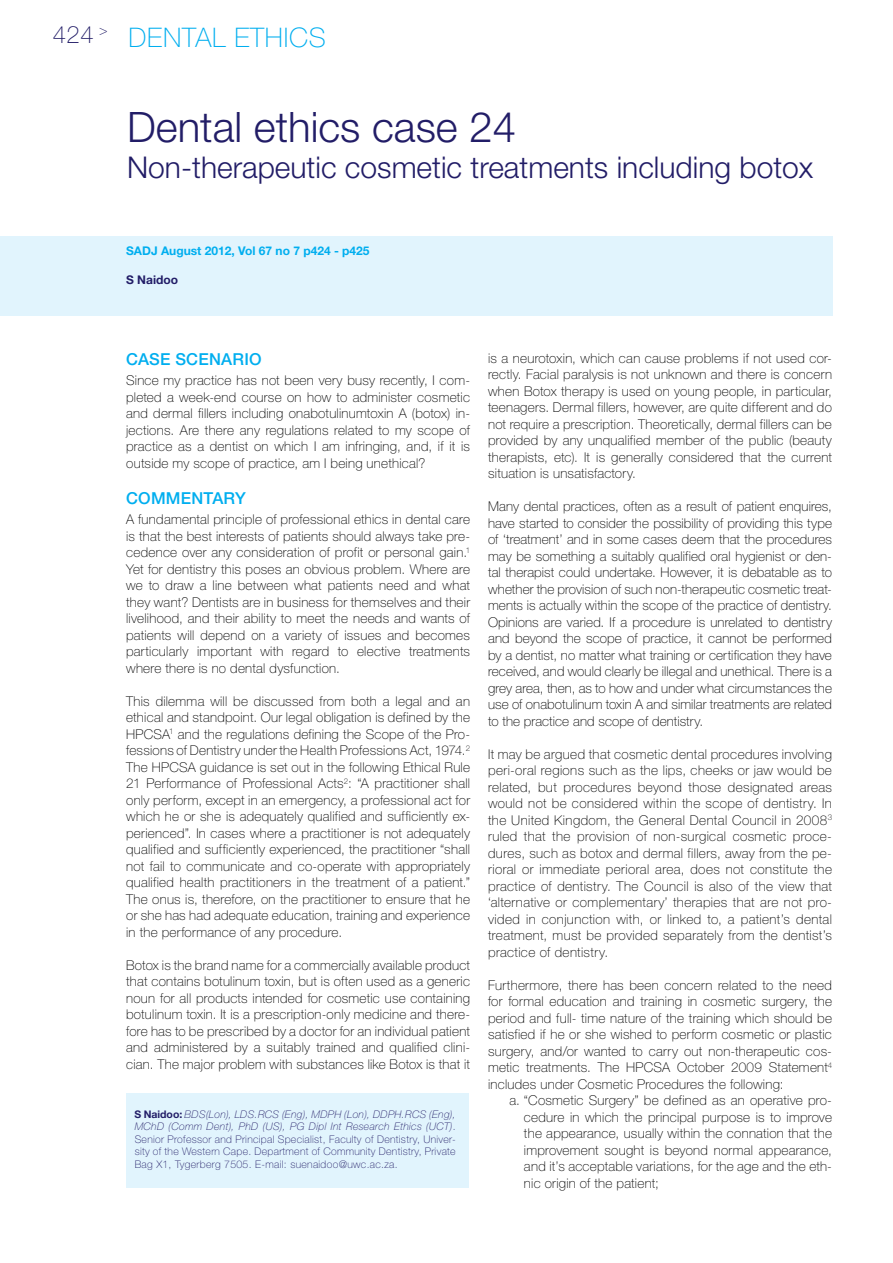
<style>
.page{position:relative;width:893px;height:1263px;background:#fff}
.page>*{position:absolute;margin:0;border:0;box-sizing:border-box;transform-origin:0 0}
.t1{font:300 42px "Helvetica Neue LT Std";color:#221d67}
.t2{font:300 30px "Helvetica Neue LT Std";color:#221d67}
.t3{font:100 27px "Helvetica Neue LT Std";letter-spacing:.025em;color:#00aeef}
.t4{font:500 16.5px "Helvetica Neue LT Std";letter-spacing:.015em;color:#00aeef}
.t5{font:100 13.5px/16.5px "Helvetica Neue LT Std";letter-spacing:.02em;color:#000;text-align:justify}
.t6{font:700 12px "Helvetica Neue LT Std";color:#00aeef}
.t7{font:700 12px "Helvetica Neue LT Std";color:#221d67}
.t8{font:100 10.5px/12.6px "Helvetica Neue LT Std";letter-spacing:.03em;color:#221d67;text-align:justify}
.s1{font-size:24px;color:#221d67}
.s2{font-weight:700}
.s3{font-style:italic}
</style>
<div class="page">
<div style="left:0;top:236px;width:832px;height:79px;background:#e1f4fd"></div>
<div style="left:126px;top:1093px;width:343px;height:95px;background:#e1f4fd"></div>
<h3 class="t3" style="left:53px;top:22px;width:146px"><span class="s1">424</span> <sup>&gt;</sup> dental</h3>
<h3 class="t3" style="left:234px;top:22px;width:32px">ethics</h3>
<h1 class="t1" style="left:127px;top:101px;width:391px">Dental ethics case 24</h1>
<h2 class="t2" style="left:127px;top:149px;width:688px">Non-therapeutic cosmetic treatments including botox</h2>
<p class="t6" style="left:126px;top:244px;width:245px">SADJ August 2012, Vol 67 no 7 p424 - p425</p>
<p class="t7" style="left:126px;top:273px;width:53px">S Naidoo</p>
<p class="t4" style="left:126px;top:349px;width:85px">CASE SCENA</p>
<p class="t4" style="left:233px;top:349px;width:21px">RIO</p>
<p class="t5" style="left:126px;top:372px;width:345px">Since my practice has not been very busy recently, I com&shy;pleted a week-end course on how to administer cosmetic and dermal fillers including onabotulinumtoxin A (botox) in&shy;jections. Are there any regulations related to my scope of practice as a dentist on which I am infringing, and, if it is outside my scope of practice, am I being unethical?</p>
<p class="t4" style="left:126px;top:488px;width:121px">CO MMENTARY</p>
<p class="t5" style="left:126px;top:511px;width:345px">A fundamental principle of professional ethics in dental care is that the best interests of patients should always take pre&shy;cedence over any consideration of profit or personal gain.<sup>1<br></sup>Yet for dentistry this poses an obvious problem. Where are we to draw a line between what patients need and what they want? Dentists are in business for themselves and their livelihood, and their ability to meet the needs and wants of patients will depend on a variety of issues and becomes particularly important with regard to elective treatments where there is no dental dysfunction.</p>
<p class="t5" style="left:126px;top:693px;width:345px">This dilemma will be discussed from both a legal and an ethical and standpoint. Our legal obligation is defined by the HPCSA<sup>1</sup> and the regulations defining the Scope of the Pro&shy;fessions of Dentistry under the Health Professions Act, 1974.<sup>2<br></sup>The HPCSA guidance is set out in the following Ethical Rule 21 Performance of Professional Acts<sup>2</sup>: “A practitioner shall only perform, except in an emergency, a professional act for which he or she is adequately qualified and sufficiently ex&shy;perienced”. In cases where a practitioner is not adequately qualified and sufficiently experienced, the practitioner “shall not fail to communicate and co-operate with appropriately qualified health practitioners in the treatment of a patient.” The onus is, therefore, on the practitioner to ensure that he or she has had adequate education, training and experience in the performance of any procedure.</p>
<p class="t5" style="left:126px;top:957px;width:345px">Botox is the brand name for a commercially available product that contains botulinum toxin, but is often used as a generic noun for all products intended for cosmetic use containing botulinum toxin. It is a prescription-only medicine and there&shy;fore has to be prescribed by a doctor for an individual patient and administered by a suitably trained and qualified clini&shy;cian. The major problem with substances like Botox is that it</p>
<p class="t8" style="left:135px;top:1107px;width:323px"><span class="s2">S Naidoo:</span> <span class="s3">BDS(Lon), LDS.RCS (Eng), MDPH (Lon), DDPH.RCS (Eng), MChD (Comm Dent), PhD (US), PG Dipl Int Research Ethics (UCT)</span>.<br>Senior Professor and Principal Specialist, Faculty of Dentistry, Univer&shy;sity of the Western Cape. Department of Community Dentistry, Private Bag X1, Tygerberg 7505. E-mail: suenaidoo@uwc.ac.za.</p>
<p class="t5" style="left:488px;top:349px;width:345px">is a neurotoxin, which can cause problems if not used cor&shy;rectly. Facial paralysis is not unknown and there is concern when Botox therapy is used on young people, in particular, teenagers. Dermal fillers, however, are quite different and do not require a prescription. Theoretically, dermal fillers can be provided by any unqualified member of the public (beauty therapists, etc). It is generally considered that the current situation is unsatisfactory.</p>
<p class="t5" style="left:488px;top:498px;width:345px">Many dental practices, often as a result of patient enquires, have started to consider the possibility of providing this type of ‘treatment’ and in some cases deem that the procedures may be something a suitably qualified oral hygienist or den&shy;tal therapist could undertake. However, it is debatable as to whether the provision of such non-therapeutic cosmetic treat&shy;ments is actually within the scope of the practice of dentistry.<br>Opinions are varied. If a procedure is unrelated to dentistry and beyond the scope of practice, it cannot be performed by a dentist, no matter what training or certification they have received, and would clearly be illegal and unethical. There is a grey area, then, as to how and under what circumstances the use of onabotulinum toxin A and similar treatments are related to the practice and scope of dentistry.</p>
<p class="t5" style="left:488px;top:745px;width:345px">It may be argued that cosmetic dental procedures involving peri-oral regions such as the lips, cheeks or jaw would be related, but procedures beyond those designated areas would not be considered within the scope of dentistry. In the United Kingdom, the General Dental Council in 2008<sup>3 </sup>ruled that the provision of non-surgical cosmetic proce&shy;dures, such as botox and dermal fillers, away from the pe&shy;rioral or immediate perioral area, does not constitute the practice of dentistry. The Council is also of the view that ‘alternative or complementary’ therapies that are not pro&shy;vided in conjunction with, or linked to, a patient’s dental treatment, must be provided separately from the dentist’s practice of dentistry.</p>
<p class="t5" style="left:488px;top:976px;width:345px">Furthermore, there has been concern related to the need for formal education and training in cosmetic surgery, the period and full- time nature of the training which should be satisfied if he or she wished to perform cosmetic or plastic surgery, and/or wanted to carry out non-therapeutic cos&shy;metic treatments. The HPCSA October 2009 Statement<sup>4 </sup>includes under Cosmetic Procedures the following:</p>
<p class="t5" style="left:524px;top:1092px;width:310px;text-indent:-15px">a. “Cosmetic Surgery” be defined as an operative pro&shy;cedure in which the principal purpose is to improve the appearance, usually within the connation that the improvement sought is beyond normal appearance, and it’s acceptable variations, for the age and the eth&shy;nic origin of the patient;</p>
</div>
